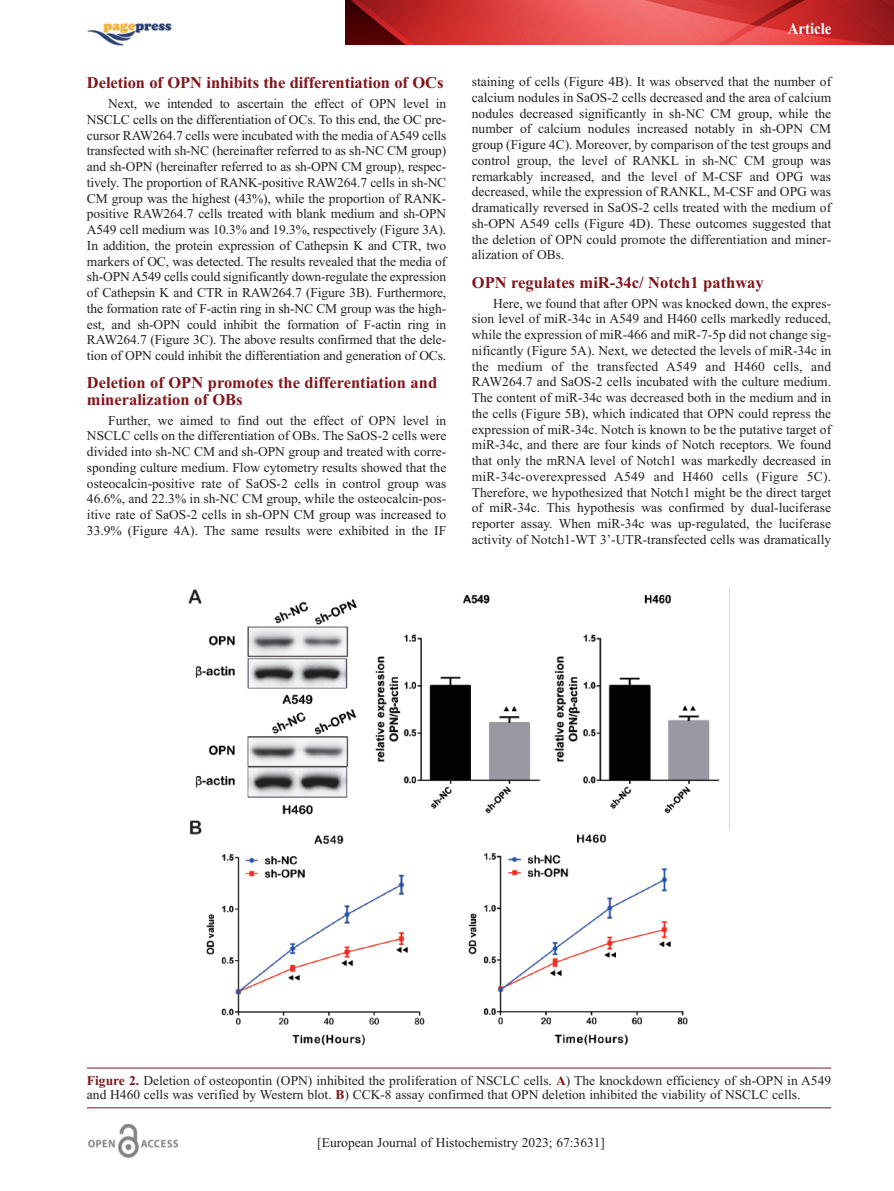
<style>
.page{position:relative;width:894px;height:1191px;background:#fff}
.page>*{position:absolute;margin:0;border:0;box-sizing:border-box;transform-origin:0 0}
.t1{font:700 16.5px/16.5px "Times New Roman";color:#81151b}
.t2{font:700 16.5px "Times New Roman";color:#fff;scale:.9 1}
.t3{font:13.5px/15.8px "Times New Roman";color:#231f20;text-align:justify}
.s1{font-weight:700;color:#81151b}
</style>
<div class="page">
<svg style="left:346px;top:0;width:548px;height:44px;background:#cc3c3c"></svg>
<img style="left:87px;top:23px;width:85px;height:23px">
<img style="left:87px;top:1124px;width:92px;height:34px">
<hr style="left:87px;top:1067px;width:744px;height:1px;background:#81151b">
<hr style="left:87px;top:1107px;width:744px;height:1px;background:#81151b">
<img style="left:189px;top:589px;width:531px;height:457px">
<p class="t1" style="left:87px;top:74px;width:358px">Deletion of OPN inhibits the differentiation of OCs</p>
<p class="t3" style="left:87px;top:95px;width:361px;text-indent:21px">Next, we intended to ascertain the effect of OPN level in NSCLC cells on the differentiation of OCs. To this end, the OC pre&shy;cursor RAW264.7 cells were incubated with the media of A549 cells transfected with sh-NC (hereinafter referred to as sh-NC CM group) and sh-OPN (hereinafter referred to as sh-OPN CM group), respec&shy;tively. The proportion of RANK-positive RAW264.7 cells in sh-NC CM group was the highest (43%), while the proportion of RANK&shy;positive RAW264.7 cells treated with blank medium and sh-OPN A549 cell medium was 10.3% and 19.3%, respectively (Figure 3A).<br>In addition, the protein expression of Cathepsin K and CTR, two markers of OC, was detected. The results revealed that the media of sh-OPN A549 cells could significantly down-regulate the expression of Cathepsin K and CTR in RAW264.7 (Figure 3B). Furthermore, the formation rate of F-actin ring in sh-NC CM group was the high&shy;est, and sh-OPN could inhibit the formation of F-actin ring in RAW264.7 (Figure 3C). The above results confirmed that the dele&shy;tion of OPN could inhibit the differentiation and generation of OCs.</p>
<p class="t1" style="left:87px;top:374px;width:352px">Deletion of OPN promotes the differentiation and mineralization of OBs</p>
<p class="t3" style="left:87px;top:412px;width:361px;text-indent:21px">Further, we aimed to find out the effect of OPN level in NSCLC cells on the differentiation of OBs. The SaOS-2 cells were divided into sh-NC CM and sh-OPN group and treated with corre&shy;sponding culture medium. Flow cytometry results showed that the osteocalcin-positive rate of SaOS-2 cells in control group was 46.6%, and 22.3% in sh-NC CM group, while the osteocalcin-pos&shy;itive rate of SaOS-2 cells in sh-OPN CM group was increased to 33.9% (Figure 4A). The same results were exhibited in the IF</p>
<p class="t2" style="left:788px;top:19px;width:50px">Article</p>
<p class="t3" style="left:472px;top:74px;width:361px">staining of cells (Figure 4B). It was observed that the number of calcium nodules in SaOS-2 cells decreased and the area of calcium nodules decreased significantly in sh-NC CM group, while the number of calcium nodules increased notably in sh-OPN CM group (Figure 4C). Moreover, by comparison of the test groups and control group, the level of RANKL in sh-NC CM group was remarkably increased, and the level of M-CSF and OPG was decreased, while the expression of RANKL, M-CSF and OPG was dramatically reversed in SaOS-2 cells treated with the medium of sh-OPN A549 cells (Figure 4D). These outcomes suggested that the deletion of OPN could promote the differentiation and miner&shy;alization of OBs.</p>
<p class="t1" style="left:472px;top:274px;width:293px">OPN regulates miR-34c/ Notch1 pathway</p>
<p class="t3" style="left:472px;top:295px;width:361px;text-indent:21px">Here, we found that after OPN was knocked down, the expres&shy;sion level of miR-34c in A549 and H460 cells markedly reduced, while the expression of miR-466 and miR-7-5p did not change sig&shy;nificantly (Figure 5A). Next, we detected the levels of miR-34c in the medium of the transfected A549 and H460 cells, and RAW264.7 and SaOS-2 cells incubated with the culture medium.<br>The content of miR-34c was decreased both in the medium and in the cells (Figure 5B), which indicated that OPN could repress the expression of miR-34c. Notch is known to be the putative target of miR-34c, and there are four kinds of Notch receptors. We found that only the mRNA level of Notch1 was markedly decreased in miR-34c-overexpressed A549 and H460 cells (Figure 5C).<br>Therefore, we hypothesized that Notch1 might be the direct target of miR-34c. This hypothesis was confirmed by dual-luciferase reporter assay. When miR-34c was up-regulated, the luciferase activity of Notch1-WT 3’-UTR-transfected cells was dramatically</p>
<p class="t3" style="left:87px;top:1074px;width:746px;line-height:13.5px"><span class="s1">Figure 2.</span> Deletion of osteopontin (OPN) inhibited the proliferation of NSCLC cells. <span class="s1">A</span>) The knockdown efficiency of sh-OPN in A549 and H460 cells was verified by Western blot. <span class="s1">B</span>) CCK-8 assay confirmed that OPN deletion inhibited the viability of NSCLC cells.</p>
<p class="t3" style="left:317px;top:1134px;width:289px">[European Journal of Histochemistry 2023; 67:3631]</p>
</div>
